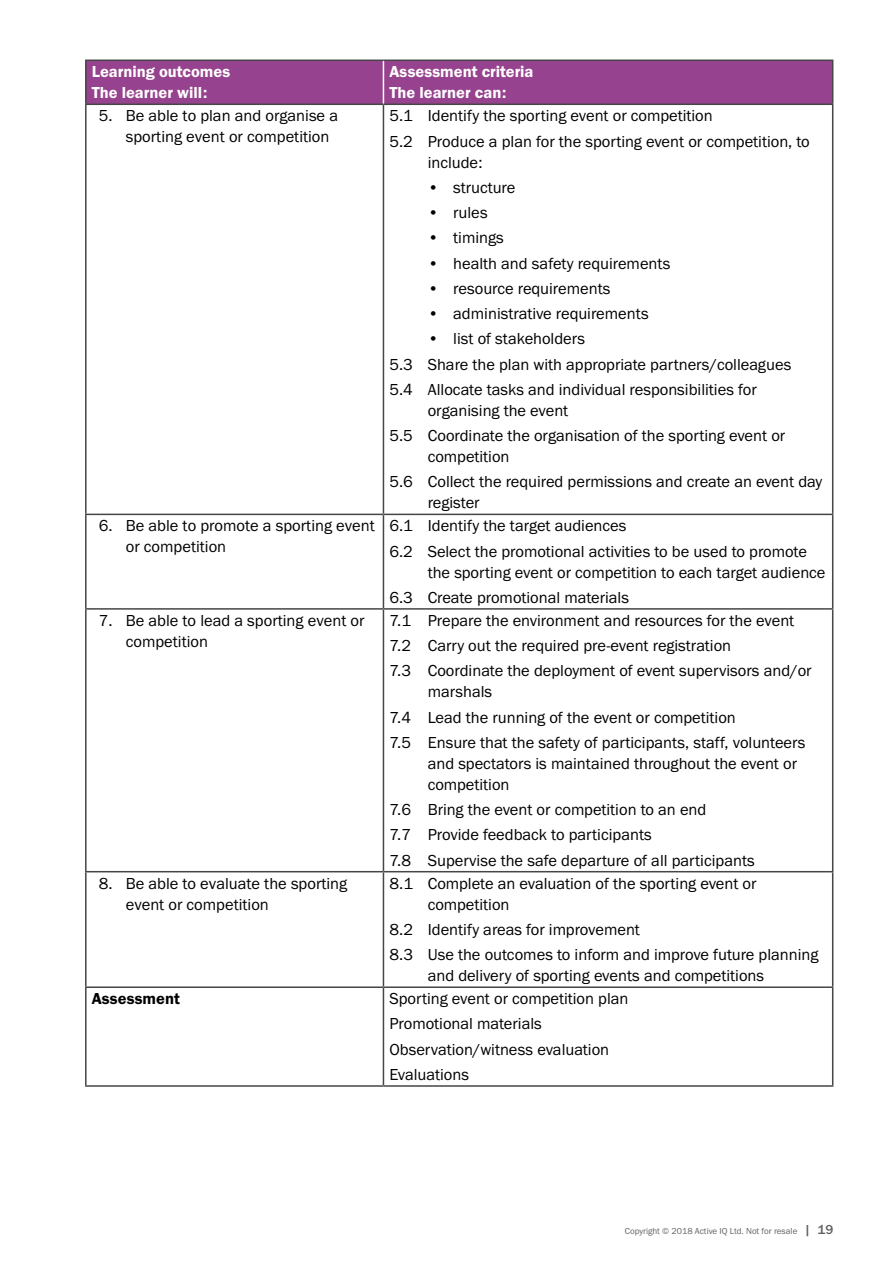
<style>
.page{position:relative;width:893px;height:1263px;background:#fff}
.page>*{position:absolute;margin:0;border:0;box-sizing:border-box;transform-origin:0 0}
.t1{font:16.5px/25.2px "Franklin Gothic URW Boo";color:#000}
.t2{font:16.5px/21px "Franklin Gothic URW Dem";color:#fff}
.t3{font:16.5px "Franklin Gothic URW Dem";color:#000}
.t4{font:9px "Franklin Gothic URW Boo";color:#616264}
.s1{font-family:"Franklin Gothic URW";font-weight:500;font-size:13.5px}
</style>
<div class="page">
<div style="left:87px;top:61px;width:745px;height:43px;background:#97428e"></div>
<hr style="left:85px;top:60px;width:298px;height:1px;background:#464547">
<hr style="left:85px;top:61px;width:2px;height:43px;background:#464547">
<hr style="left:383px;top:60px;width:450px;height:1px;background:#464547">
<hr style="left:832px;top:61px;width:1px;height:43px;background:#464547">
<hr style="left:85px;top:104px;width:298px;height:1px;background:#464547">
<hr style="left:85px;top:105px;width:2px;height:409px;background:#464547">
<hr style="left:383px;top:104px;width:450px;height:1px;background:#464547">
<hr style="left:383px;top:105px;width:1px;height:409px;background:#464547">
<hr style="left:832px;top:105px;width:1px;height:409px;background:#464547">
<hr style="left:85px;top:514px;width:298px;height:1px;background:#464547">
<hr style="left:85px;top:515px;width:2px;height:93px;background:#464547">
<hr style="left:383px;top:514px;width:450px;height:1px;background:#464547">
<hr style="left:383px;top:515px;width:1px;height:93px;background:#464547">
<hr style="left:832px;top:515px;width:1px;height:93px;background:#464547">
<hr style="left:85px;top:608px;width:298px;height:2px;background:#464547">
<hr style="left:85px;top:610px;width:2px;height:261px;background:#464547">
<hr style="left:383px;top:608px;width:450px;height:2px;background:#464547">
<hr style="left:383px;top:610px;width:1px;height:261px;background:#464547">
<hr style="left:832px;top:610px;width:1px;height:261px;background:#464547">
<hr style="left:85px;top:871px;width:298px;height:1px;background:#464547">
<hr style="left:85px;top:872px;width:2px;height:114px;background:#464547">
<hr style="left:383px;top:871px;width:450px;height:1px;background:#464547">
<hr style="left:383px;top:872px;width:1px;height:114px;background:#464547">
<hr style="left:832px;top:872px;width:1px;height:114px;background:#464547">
<hr style="left:85px;top:986px;width:298px;height:2px;background:#464547">
<hr style="left:85px;top:988px;width:2px;height:97px;background:#464547">
<hr style="left:383px;top:986px;width:450px;height:2px;background:#464547">
<hr style="left:383px;top:988px;width:1px;height:97px;background:#464547">
<hr style="left:832px;top:988px;width:1px;height:97px;background:#464547">
<hr style="left:85px;top:1085px;width:298px;height:2px;background:#464547">
<hr style="left:383px;top:1085px;width:450px;height:2px;background:#464547">
<hr style="left:383px;top:61px;width:1px;height:43px;background:#fff">
<p class="t2" style="left:92px;top:61px;width:140px">Learning outcomes<br>The learner will:</p>
<p class="t2" style="left:389px;top:61px;width:146px">Assessment criteria<br>The learner can:</p>
<p class="t1" style="left:126px;top:105px;width:214px;line-height:21px;text-indent:-27px">5. Be able to plan and organise a sporting event or competition</p>
<p class="t1" style="left:389px;top:103px;width:422px">5.1 Identify the sporting event or competition<br>5.2 Produce a plan for the sporting event or competition, to</p>
<p class="t1" style="left:428px;top:149px;width:56px">include:</p>
<p class="t1" style="left:428px;top:174px;width:89px">• structure</p>
<p class="t1" style="left:428px;top:200px;width:61px">• rules</p>
<p class="t1" style="left:428px;top:225px;width:78px">• timings</p>
<p class="t1" style="left:428px;top:250px;width:244px">• health and safety requirements</p>
<p class="t1" style="left:428px;top:275px;width:184px">• resource requirements</p>
<p class="t1" style="left:428px;top:301px;width:222px">• administrative requirements</p>
<p class="t1" style="left:389px;top:326px;width:403px;text-indent:38px">• list of stakeholders<br>5.3 Share the plan with appropriate partners/colleagues<br>5.4 Allocate tasks and individual responsibilities for</p>
<p class="t1" style="left:389px;top:397px;width:397px;text-indent:38px">organising the event<br>5.5 Coordinate the organisation of the sporting event or</p>
<p class="t1" style="left:389px;top:444px;width:434px;text-indent:38px">competition<br>5.6 Collect the required permissions and create an event day</p>
<p class="t1" style="left:428px;top:490px;width:53px">register</p>
<p class="t1" style="left:126px;top:515px;width:251px;line-height:21px;text-indent:-27px">6. Be able to promote a sporting event or competition</p>
<p class="t1" style="left:389px;top:513px;width:419px">6.1 Identify the target audiences<br>6.2 Select the promotional activities to be used to promote</p>
<p class="t1" style="left:389px;top:559px;width:438px;text-indent:38px">the sporting event or competition to each target audience<br>6.3 Create promotional materials</p>
<p class="t1" style="left:126px;top:609px;width:240px;line-height:21px;text-indent:-27px">7. Be able to lead a sporting event or competition</p>
<p class="t1" style="left:389px;top:607px;width:424px">7.1 Prepare the environment and resources for the event<br>7.2 Carry out the required pre-event registration<br>7.3 Coordinate the deployment of event supervisors and/or</p>
<p class="t1" style="left:389px;top:679px;width:417px;text-indent:38px">marshals<br>7.4 Lead the running of the event or competition<br>7.5 Ensure that the safety of participants, staff, volunteers</p>
<p class="t1" style="left:428px;top:752px;width:371px;line-height:21px">and spectators is maintained throughout the event or competition</p>
<p class="t1" style="left:389px;top:797px;width:367px">7.6 Bring the event or competition to an end<br>7.7 Provide feedback to participants<br>7.8 Supervise the safe departure of all participants</p>
<p class="t1" style="left:126px;top:872px;width:223px;line-height:21px;text-indent:-27px">8. Be able to evaluate the sporting event or competition</p>
<p class="t1" style="left:428px;top:872px;width:330px;line-height:21px;text-indent:-38px">8.1 Complete an evaluation of the sporting event or competition</p>
<p class="t1" style="left:389px;top:916px;width:431px">8.2 Identify areas for improvement<br>8.3 Use the outcomes to inform and improve future planning</p>
<p class="t1" style="left:428px;top:963px;width:338px">and delivery of sporting events and competitions</p>
<p class="t3" style="left:92px;top:988px;width:90px">Assessment</p>
<p class="t1" style="left:389px;top:986px;width:241px">Sporting event or competition plan<br>Promotional materials<br>Observation/witness evaluation<br>Evaluations</p>
<p class="t4" style="left:625px;top:1226px;width:210px">Copyright © 2018 Active IQ Ltd. Not for resale <span class="s1">| 19</span></p>
</div>
